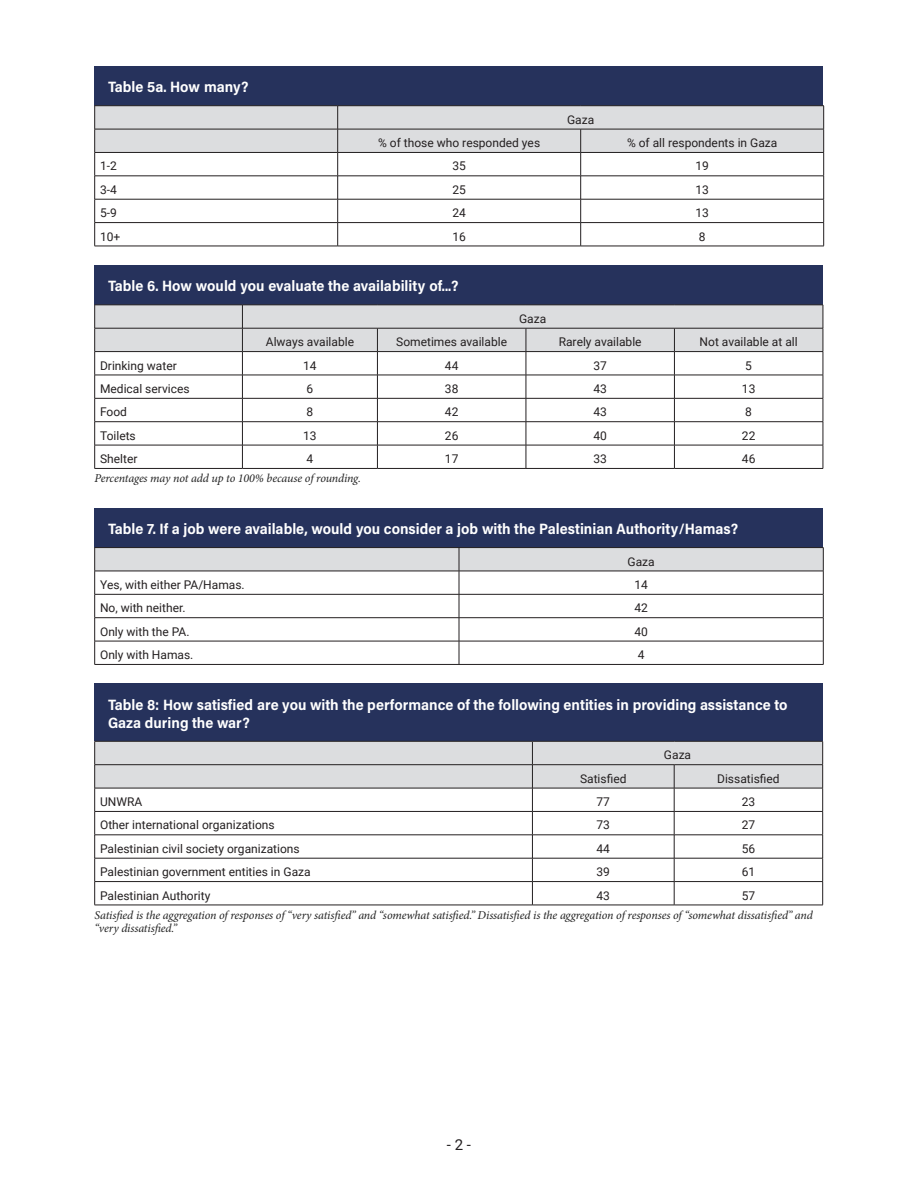
<style>
.page{position:relative;width:918px;height:1188px;background:#fff}
.page>*{position:absolute;margin:0;border:0;box-sizing:border-box;transform-origin:0 0}
.Question{font:15px/18px "Acumin Variable Concept";color:#fff}
.t1{font:15px "Roboto";color:#231f20}
.footnote{font:italic 12px/13.5px "Minion Pro";letter-spacing:-.01em;color:#222}
.Tables{font:12px "Roboto";color:#231f20}
.main_txt_reg{font:12px "Roboto";color:#231f20}
.Paragraph_Style_1{font:12px "Roboto";color:#231f20}
</style>
<div class="page">
<div style="left:94px;top:66px;width:730px;height:40px;background:#26325c"></div>
<div style="left:94px;top:265px;width:730px;height:40px;background:#26325c"></div>
<div style="left:94px;top:508px;width:730px;height:40px;background:#26325c"></div>
<div style="left:94px;top:683px;width:730px;height:58px;background:#26325c"></div>
<hr style="left:94px;top:105px;width:244px;height:1px;background:#231f20">
<hr style="left:338px;top:105px;width:243px;height:1px;background:#231f20">
<hr style="left:581px;top:105px;width:243px;height:1px;background:#231f20">
<hr style="left:94px;top:246px;width:244px;height:1px;background:#231f20">
<hr style="left:338px;top:246px;width:243px;height:1px;background:#231f20">
<hr style="left:581px;top:246px;width:243px;height:1px;background:#231f20">
<svg style="left:94px;top:106px;width:730px;height:140px"></svg>
<hr style="left:338px;top:222px;width:243px;height:1px;background:#231f20">
<hr style="left:581px;top:222px;width:243px;height:1px;background:#231f20">
<hr style="left:94px;top:468px;width:148px;height:1px;background:#231f20">
<svg style="left:94px;top:305px;width:730px;height:163px"></svg>
<hr style="left:242px;top:468px;width:135px;height:1px;background:#231f20">
<hr style="left:377px;top:468px;width:149px;height:1px;background:#231f20">
<hr style="left:526px;top:468px;width:148px;height:1px;background:#231f20">
<hr style="left:674px;top:468px;width:149px;height:1px;background:#231f20">
<hr style="left:94px;top:547px;width:365px;height:1px;background:#231f20">
<hr style="left:459px;top:547px;width:365px;height:1px;background:#231f20">
<svg style="left:94px;top:548px;width:730px;height:116px"></svg>
<hr style="left:94px;top:664px;width:365px;height:1px;background:#231f20">
<hr style="left:459px;top:664px;width:365px;height:1px;background:#231f20">
<svg style="left:94px;top:741px;width:729px;height:164px"></svg>
<hr style="left:94px;top:905px;width:438px;height:1px;background:#231f20">
<hr style="left:532px;top:905px;width:142px;height:1px;background:#231f20">
<hr style="left:674px;top:905px;width:149px;height:1px;background:#231f20">
<p class="Question" style="left:108px;top:77px;width:142px">Table 5a. How many?</p>
<p class="Tables" style="left:567px;top:111px;width:29px">Gaza</p>
<p class="Tables" style="left:378px;top:134px;width:163px">% of those who responded yes</p>
<p class="Tables" style="left:627px;top:134px;width:152px">% of all respondents in Gaza</p>
<p class="main_txt_reg" style="left:100px;top:158px;width:18px">1-2</p>
<p class="Tables" style="left:452px;top:158px;width:15px">35</p>
<p class="main_txt_reg" style="left:695px;top:158px;width:15px">19</p>
<p class="main_txt_reg" style="left:100px;top:181px;width:18px">3-4</p>
<p class="main_txt_reg" style="left:452px;top:181px;width:15px">25</p>
<p class="main_txt_reg" style="left:695px;top:181px;width:15px">13</p>
<p class="main_txt_reg" style="left:100px;top:205px;width:18px">5-9</p>
<p class="Tables" style="left:452px;top:205px;width:15px">24</p>
<p class="Tables" style="left:695px;top:205px;width:15px">13</p>
<p class="main_txt_reg" style="left:100px;top:228px;width:22px">10+</p>
<p class="main_txt_reg" style="left:452px;top:228px;width:15px">16</p>
<p class="main_txt_reg" style="left:699px;top:228px;width:8px">8</p>
<p class="Question" style="left:108px;top:276px;width:352px">Table 6. How would you evaluate the availability of...?</p>
<p class="Tables" style="left:519px;top:310px;width:29px">Gaza</p>
<p class="Tables" style="left:266px;top:334px;width:90px">Always available</p>
<p class="Tables" style="left:396px;top:334px;width:112px">Sometimes available</p>
<p class="Tables" style="left:559px;top:334px;width:84px">Rarely available</p>
<p class="Tables" style="left:700px;top:334px;width:100px">Not available at all</p>
<p class="main_txt_reg" style="left:100px;top:357px;width:78px">Drinking water</p>
<p class="Tables" style="left:303px;top:357px;width:15px">14</p>
<p class="Tables" style="left:445px;top:357px;width:15px">44</p>
<p class="Tables" style="left:593px;top:357px;width:15px">37</p>
<p class="Tables" style="left:745px;top:357px;width:8px">5</p>
<p class="main_txt_reg" style="left:100px;top:380px;width:91px">Medical services</p>
<p class="Tables" style="left:307px;top:380px;width:8px">6</p>
<p class="Tables" style="left:445px;top:380px;width:15px">38</p>
<p class="Tables" style="left:593px;top:380px;width:15px">43</p>
<p class="Tables" style="left:742px;top:380px;width:15px">13</p>
<p class="main_txt_reg" style="left:100px;top:404px;width:28px">Food</p>
<p class="Tables" style="left:307px;top:404px;width:8px">8</p>
<p class="Tables" style="left:445px;top:404px;width:15px">42</p>
<p class="Tables" style="left:593px;top:404px;width:15px">43</p>
<p class="Tables" style="left:745px;top:404px;width:8px">8</p>
<p class="main_txt_reg" style="left:100px;top:427px;width:37px">Toilets</p>
<p class="Tables" style="left:303px;top:427px;width:15px">13</p>
<p class="Tables" style="left:445px;top:427px;width:15px">26</p>
<p class="Tables" style="left:593px;top:427px;width:15px">40</p>
<p class="Tables" style="left:742px;top:427px;width:15px">22</p>
<p class="main_txt_reg" style="left:100px;top:450px;width:39px">Shelter</p>
<p class="Tables" style="left:307px;top:450px;width:8px">4</p>
<p class="Tables" style="left:445px;top:450px;width:15px">17</p>
<p class="Tables" style="left:593px;top:450px;width:15px">33</p>
<p class="Tables" style="left:742px;top:450px;width:15px">46</p>
<p class="footnote" style="left:94px;top:472px;width:268px">Percentages may not add up to 100% because of rounding.</p>
<p class="Question" style="left:108px;top:519px;width:632px">Table 7. If a job were available, would you consider a job with the Palestinian Authority/Hamas?</p>
<p class="main_txt_reg" style="left:628px;top:553px;width:29px">Gaza</p>
<p class="main_txt_reg" style="left:100px;top:576px;width:146px">Yes, with either PA/Hamas.</p>
<p class="main_txt_reg" style="left:634px;top:576px;width:15px">14</p>
<p class="main_txt_reg" style="left:100px;top:600px;width:87px">No, with neither.</p>
<p class="main_txt_reg" style="left:634px;top:600px;width:15px">42</p>
<p class="main_txt_reg" style="left:100px;top:623px;width:91px">Only with the PA.</p>
<p class="main_txt_reg" style="left:634px;top:623px;width:15px">40</p>
<p class="main_txt_reg" style="left:100px;top:646px;width:95px">Only with Hamas.</p>
<p class="main_txt_reg" style="left:638px;top:646px;width:8px">4</p>
<p class="Question" style="left:108px;top:695px;width:681px">Table 8: How satisfied are you with the performance of the following entities in providing assistance to<br>Gaza during the war?</p>
<p class="Tables" style="left:664px;top:747px;width:29px">Gaza</p>
<p class="Tables" style="left:580px;top:770px;width:48px">Satisfied</p>
<p class="Tables" style="left:717px;top:770px;width:64px">Dissatisfied</p>
<p class="Paragraph_Style_1" style="left:100px;top:793px;width:44px">UNWRA</p>
<p class="Tables" style="left:597px;top:793px;width:15px">77</p>
<p class="Tables" style="left:742px;top:793px;width:15px">23</p>
<p class="Paragraph_Style_1" style="left:100px;top:817px;width:176px">Other international organizations</p>
<p class="Tables" style="left:597px;top:817px;width:15px">73</p>
<p class="Tables" style="left:742px;top:817px;width:15px">27</p>
<p class="Paragraph_Style_1" style="left:100px;top:840px;width:201px">Palestinian civil society organizations</p>
<p class="Tables" style="left:597px;top:840px;width:15px">44</p>
<p class="Tables" style="left:742px;top:840px;width:15px">56</p>
<p class="Paragraph_Style_1" style="left:100px;top:863px;width:212px">Palestinian government entities in Gaza</p>
<p class="Tables" style="left:597px;top:863px;width:15px">39</p>
<p class="Tables" style="left:742px;top:863px;width:15px">61</p>
<p class="Paragraph_Style_1" style="left:100px;top:887px;width:112px">Palestinian Authority</p>
<p class="Tables" style="left:597px;top:887px;width:15px">43</p>
<p class="Tables" style="left:742px;top:887px;width:15px">57</p>
<p class="footnote" style="left:94px;top:908px;width:720px">Satisfied is the aggregation of responses of “very satisfied” and “somewhat satisfied.” Dissatisfied is the aggregation of responses of “somewhat dissatisfied” and “very dissatisfied.”</p>
<p class="t1" style="left:447px;top:1134px;width:26px">- 2 -</p>
</div>
